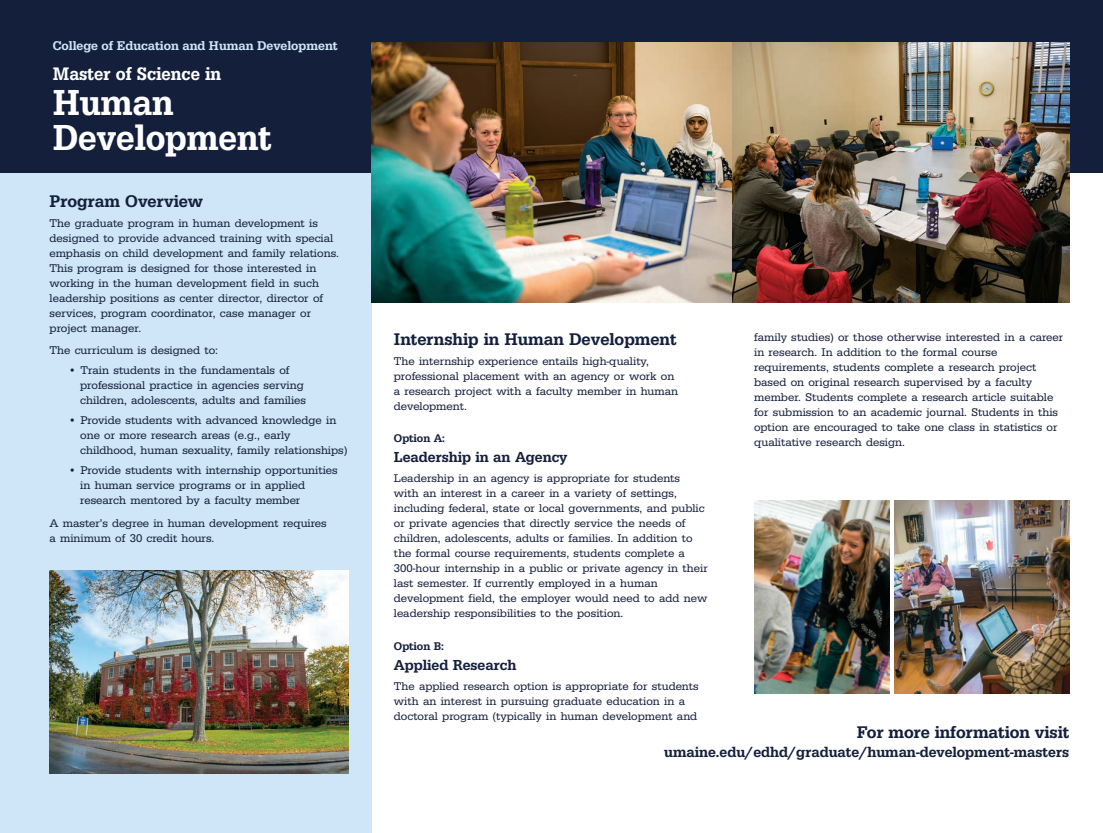
<style>
.page{position:relative;width:1103px;height:833px;background:#fff}
.page>*{position:absolute;margin:0;border:0;box-sizing:border-box;transform-origin:0 0}
.t1{font:37.5px/35px "URW Egyptienne T Medi Extr Narr";color:#fff}
.t2{font:18.75px "URW Egyptienne T Medi Extr Narr";color:#fff}
.t3{font:17.5px "URW Egyptienne T Medi Narr";color:#141f3c}
.t4{font:15px "URW Egyptienne T Medi Narr";color:#141f3c}
.t5{font:13.12px "URW Egyptienne T Medi Narr";color:#cfe7f7}
.t6{font:11.5px/15px "URW Egyptienne T";color:#141f3c}
.t7{font:11.5px "URW Egyptienne T Medi Narr";color:#141f3c}
</style>
<div class="page">
<div style="left:0;top:160px;width:371px;height:672px;background:#cee6f7"></div>
<div style="left:0;top:0;width:1102px;height:173px;background:#141f3c"></div>
<img style="left:371px;top:43px;width:361px;height:259px">
<img style="left:732px;top:43px;width:337px;height:259px">
<img style="left:50px;top:570px;width:299px;height:203px">
<img style="left:894px;top:500px;width:175px;height:193px">
<img style="left:754px;top:500px;width:135px;height:193px">
<p class="t5" style="left:53px;top:41px;width:286px">College of Education and Human Development</p>
<h2 class="t2" style="left:53px;top:67px;width:170px">Master of Science in</h2>
<h1 class="t1" style="left:53px;top:88px;width:220px">Human<br>Development</h1>
<h3 class="t3" style="left:50px;top:195px;width:155px">Program Overview</h3>
<p class="t6" style="left:50px;top:216px;width:291px">The graduate program in human development is designed to provide advanced training with special emphasis on child development and family relations.<br>This program is designed for those interested in working in the human development field in such leadership positions as center director, director of services, program coordinator, case manager or project manager.</p>
<p class="t6" style="left:50px;top:344px;width:170px">The curriculum is designed to:</p>
<p class="t6" style="left:80px;top:364px;width:227px;text-indent:-12px">• Train students in the fundamentals of professional practice in agencies serving children, adolescents, adults and families</p>
<p class="t6" style="left:80px;top:414px;width:268px;text-indent:-12px">• Provide students with advanced knowledge in one or more research areas (e.g., early childhood, human sexuality, family relationships)</p>
<p class="t6" style="left:80px;top:464px;width:259px;text-indent:-12px">• Provide students with internship opportunities in human service programs or in applied research mentored by a faculty member</p>
<p class="t6" style="left:50px;top:516px;width:278px">A master’s degree in human development requires a minimum of 30 credit hours.</p>
<h3 class="t3" style="left:394px;top:333px;width:284px">Internship in Human Development</h3>
<p class="t6" style="left:394px;top:354px;width:286px">The internship experience entails high-quality, professional placement with an agency or work on a research project with a faculty member in human development.</p>
<p class="t7" style="left:394px;top:434px;width:53px">Option A:</p>
<h3 class="t4" style="left:394px;top:452px;width:175px">Leadership in an Agency</h3>
<p class="t6" style="left:394px;top:472px;width:315px">Leadership in an agency is appropriate for students<br>with an interest in a career in a variety of settings, including federal, state or local governments, and public or private agencies that directly service the needs of children, adolescents, adults or families. In addition to the formal course requirements, students complete a 300-hour internship in a public or private agency in their last semester. If currently employed in a human development field, the employer would need to add new leadership responsibilities to the position.</p>
<p class="t7" style="left:394px;top:642px;width:52px">Option B:</p>
<h3 class="t4" style="left:394px;top:659px;width:124px">Applied Research</h3>
<p class="t6" style="left:394px;top:679px;width:306px">The applied research option is appropriate for students with an interest in pursuing graduate education in a doctoral program (typically in human development and</p>
<p class="t6" style="left:754px;top:330px;width:311px">family studies) or those otherwise interested in a career in research. In addition to the formal course requirements, students complete a research project based on original research supervised by a faculty member. Students complete a research article suitable for submission to an academic journal. Students in this option are encouraged to take one class in statistics or qualitative research design.</p>
<h3 class="t3" style="left:856px;top:725px;width:214px">For more information visit</h3>
<h3 class="t4" style="left:664px;top:746px;width:406px">umaine.edu/edhd/graduate/human-development-masters</h3>
</div>
